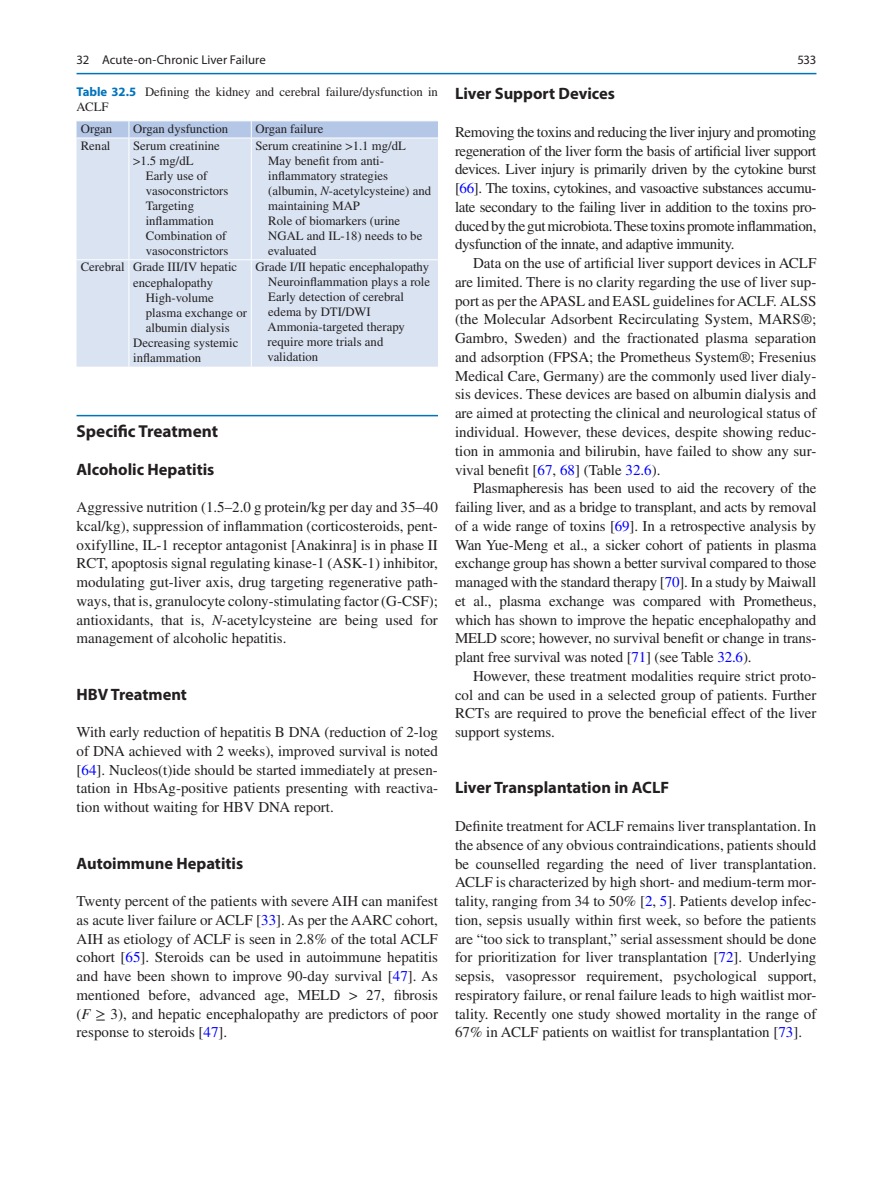
<style>
.page{position:relative;width:893px;height:1187px;background:#fff}
.page>*{position:absolute;margin:0;border:0;box-sizing:border-box;transform-origin:0 0}
.t1{font:700 17.25px "Wlcynr Myriad Pro";color:#231f20}
.t2{font:700 16.5px "Wlcynr Myriad Pro";color:#231f20}
.t3{font:15px/18.8px "Jvcbhb Times LT Std";color:#231f20;text-align:justify}
.t4{font:12.75px/15px "Jvcbhb Times LT Std";color:#231f20}
.t5{font:12.75px "Wjjwfy Myriad Pro";letter-spacing:.005em;color:#231f20}
.t6{font:12.75px "Blpwqb Myriad Pro";color:#231f20}
.s1{font-family:"Wlcynr Myriad Pro";font-weight:700;color:#0073bc}
.s2{font-family:"Whmlkw Times LT Std";font-style:italic}
.s3{color:#00f}
.s4{font-family:"Ylvpht STIX General"}
</style>
<div class="page">
<hr style="left:77px;top:415px;width:361px;height:1px;background:#0073bc">
<div style="left:77px;top:139px;width:361px;height:227px;background:#d9e3f2"></div>
<svg style="left:77px;top:121px;width:361px;height:17px;background:#b9c9e7"></svg>
<hr style="left:129px;top:138px;width:1px;height:121px;background:#fff">
<hr style="left:251px;top:138px;width:1px;height:121px;background:#fff">
<hr style="left:129px;top:259px;width:122px;height:1px;background:#fff">
<hr style="left:251px;top:259px;width:187px;height:1px;background:#fff">
<hr style="left:251px;top:260px;width:1px;height:106px;background:#fff">
<hr style="left:77px;top:259px;width:52px;height:1px;background:#fff">
<hr style="left:129px;top:260px;width:1px;height:106px;background:#fff">
<hr style="left:77px;top:73px;width:739px;height:1px;background:#0073bc">
<p class="t5" style="left:77px;top:52px;width:191px">32 Acute-on-Chronic Liver Failure</p>
<p class="t4" style="left:77px;top:85px;width:363px"><span class="s1">Table 32.5</span> Defining the kidney and cerebral failure/dysfunction in<br>ACLF</p>
<p class="t4" style="left:81px;top:121px;width:33px">Organ</p>
<p class="t4" style="left:133px;top:121px;width:96px">Organ dysfunction</p>
<p class="t4" style="left:256px;top:121px;width:69px">Organ failure</p>
<p class="t4" style="left:81px;top:138px;width:31px">Renal</p>
<p class="t4" style="left:133px;top:138px;width:88px">Serum creatinine &gt;1.5 mg/dL</p>
<p class="t4" style="left:146px;top:168px;width:84px">Early use of vasoconstrictors<br>Targeting inflammation<br>Combination of vasoconstrictors</p>
<p class="t4" style="left:268px;top:138px;width:164px;text-indent:-13px">Serum creatinine &gt;1.1 mg/dL<br>May benefit from anti&shy;inflammatory strategies (albumin, <span class="s2">N</span>-acetylcysteine) and maintaining MAP<br>Role of biomarkers (urine<br>NGAL and IL-18) needs to be evaluated</p>
<p class="t4" style="left:81px;top:260px;width:158px">Cerebral Grade III/IV hepatic</p>
<p class="t4" style="left:133px;top:274px;width:81px">encephalopathy</p>
<p class="t4" style="left:146px;top:289px;width:69px">High-volume</p>
<p class="t4" style="left:146px;top:304px;width:103px">plasma exchange or</p>
<p class="t4" style="left:146px;top:319px;width:85px">albumin dialysis</p>
<p class="t4" style="left:133px;top:334px;width:107px">Decreasing systemic</p>
<p class="t4" style="left:133px;top:349px;width:70px">inflammation</p>
<p class="t4" style="left:268px;top:259px;width:164px;text-indent:-12px">Grade I/II hepatic encephalopathy<br>Neuroinflammation plays a role<br>Early detection of cerebral edema by DTI/DWI<br>Ammonia-targeted therapy require more trials and validation</p>
<p class="t1" style="left:77px;top:420px;width:143px">Specific Treatment</p>
<p class="t2" style="left:77px;top:458px;width:139px">Alcoholic Hepatitis</p>
<p class="t3" style="left:77px;top:497px;width:363px">Aggressive nutrition (1.5–2.0 g protein/kg per day and 35–40 kcal/kg), suppression of inflammation (corticosteroids, pent&shy;oxifylline, IL-1 receptor antagonist [Anakinra] is in phase II RCT, apoptosis signal regulating kinase-1 (ASK-1) inhibitor, modulating gut-liver axis, drug targeting regenerative path&shy;ways, that is, granulocyte colony-stimulating factor (G-CSF); antioxidants, that is, <span class="s2">N</span>-acetylcysteine are being used for management of alcoholic hepatitis.</p>
<p class="t2" style="left:77px;top:683px;width:112px">HBV Treatment</p>
<p class="t3" style="left:77px;top:722px;width:363px">With early reduction of hepatitis B DNA (reduction of 2-log of DNA achieved with 2 weeks), improved survival is noted [<span class="s3">64</span>]. Nucleos(t)ide should be started immediately at presen&shy;tation in HbsAg-positive patients presenting with reactiva&shy;tion without waiting for HBV DNA report.</p>
<p class="t2" style="left:77px;top:852px;width:168px">Autoimmune Hepatitis</p>
<p class="t3" style="left:77px;top:891px;width:363px">Twenty percent of the patients with severe AIH can manifest as acute liver failure or ACLF [<span class="s3">33</span>]. As per the AARC cohort, AIH as etiology of ACLF is seen in 2.8% of the total ACLF cohort [<span class="s3">65</span>]. Steroids can be used in autoimmune hepatitis and have been shown to improve 90-day survival [<span class="s3">47</span>]. As mentioned before, advanced age, MELD &gt; 27, fibrosis (<span class="s2">F</span> <span class="s4">≥</span> 3), and hepatic encephalopathy are predictors of poor response to steroids [<span class="s3">47</span>].</p>
<p class="t6" style="left:797px;top:52px;width:21px">533</p>
<p class="t2" style="left:455px;top:83px;width:162px">Liver Support Devices</p>
<p class="t3" style="left:455px;top:122px;width:363px">Removing the toxins and reducing the liver injury and promoting regeneration of the liver form the basis of artificial liver support devices. Liver injury is primarily driven by the cytokine burst [<span class="s3">66</span>]. The toxins, cytokines, and vasoactive substances accumu&shy;late secondary to the failing liver in addition to the toxins pro&shy;duced by the gut microbiota. These toxins promote inflammation, dysfunction of the innate, and adaptive immunity.</p>
<p class="t3" style="left:455px;top:254px;width:363px;text-indent:18px">Data on the use of artificial liver support devices in ACLF are limited. There is no clarity regarding the use of liver sup&shy;port as per the APASL and EASL guidelines for ACLF. ALSS (the Molecular Adsorbent Recirculating System, MARS®; Gambro, Sweden) and the fractionated plasma separation and adsorption (FPSA; the Prometheus System®; Fresenius Medical Care, Germany) are the commonly used liver dialy&shy;sis devices. These devices are based on albumin dialysis and are aimed at protecting the clinical and neurological status of individual. However, these devices, despite showing reduc&shy;tion in ammonia and bilirubin, have failed to show any sur&shy;vival benefit [<span class="s3">67</span>, <span class="s3">68</span>] (Table <span class="s3">32.6</span>).</p>
<p class="t3" style="left:455px;top:479px;width:363px;text-indent:18px">Plasmapheresis has been used to aid the recovery of the failing liver, and as a bridge to transplant, and acts by removal of a wide range of toxins [<span class="s3">69</span>]. In a retrospective analysis by Wan Yue-Meng et al., a sicker cohort of patients in plasma exchange group has shown a better survival compared to those managed with the standard therapy [<span class="s3">70</span>]. In a study by Maiwall et al., plasma exchange was compared with Prometheus, which has shown to improve the hepatic encephalopathy and MELD score; however, no survival benefit or change in trans&shy;plant free survival was noted [<span class="s3">71</span>] (see Table <span class="s3">32.6</span>).</p>
<p class="t3" style="left:455px;top:666px;width:363px;text-indent:18px">However, these treatment modalities require strict proto&shy;col and can be used in a selected group of patients. Further RCTs are required to prove the beneficial effect of the liver support systems.</p>
<p class="t2" style="left:455px;top:777px;width:216px">Liver Transplantation in ACLF</p>
<p class="t3" style="left:455px;top:816px;width:363px">Definite treatment for ACLF remains liver transplantation. In the absence of any obvious contraindications, patients should be counselled regarding the need of liver transplantation.<br>ACLF is characterized by high short- and medium-term mor&shy;tality, ranging from 34 to 50% [<span class="s3">2</span>, <span class="s3">5</span>]. Patients develop infec&shy;tion, sepsis usually within first week, so before the patients are “too sick to transplant,” serial assessment should be done for prioritization for liver transplantation [<span class="s3">72</span>]. Underlying sepsis, vasopressor requirement, psychological support, respiratory failure, or renal failure leads to high waitlist mor&shy;tality. Recently one study showed mortality in the range of 67% in ACLF patients on waitlist for transplantation [<span class="s3">73</span>].</p>
</div>
